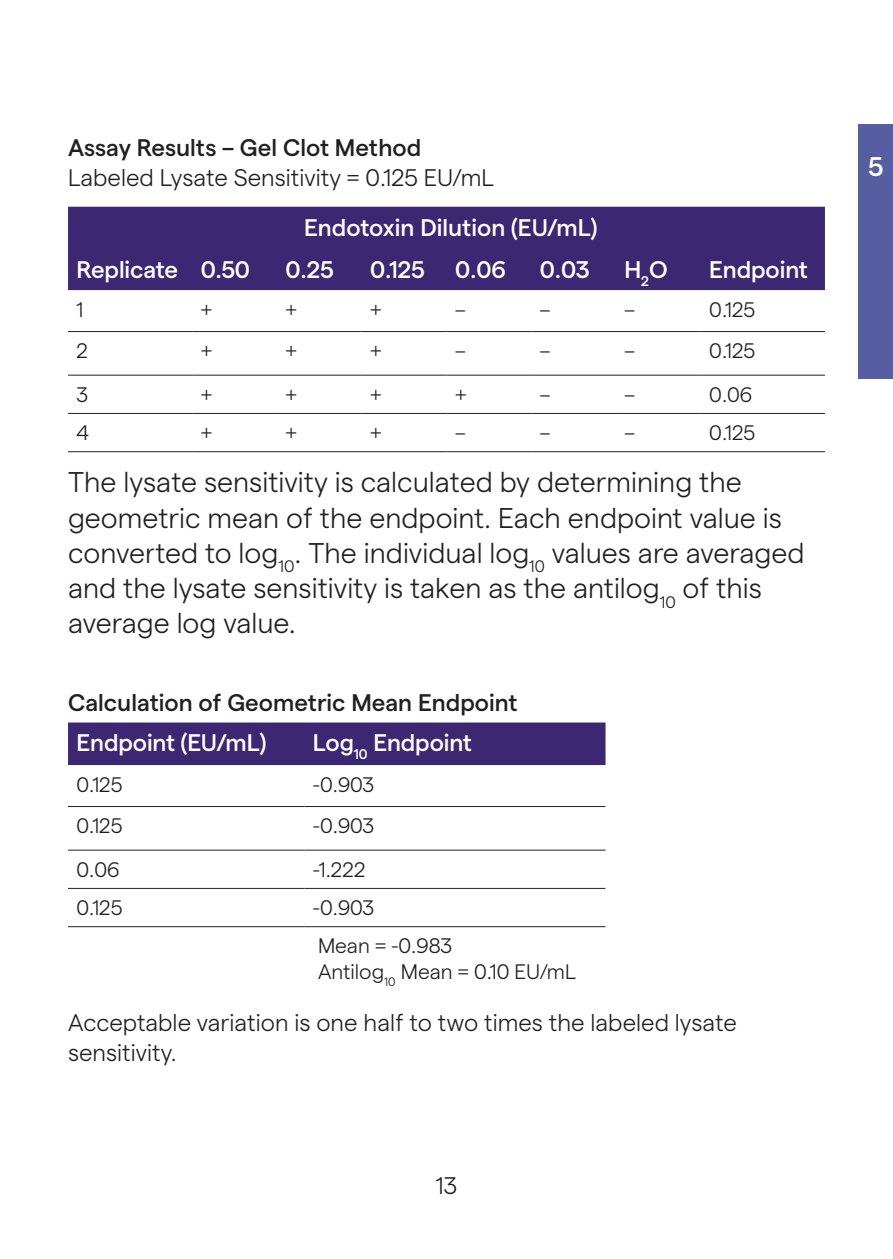
<style>
.page{position:relative;width:893px;height:1259px;background:#fff}
.page>*{position:absolute;margin:0;border:0;box-sizing:border-box;transform-origin:0 0}
.t1{font:300 28.5px/35.4px "Matter";color:#231f20}
.t2{font:500 27px "Matter";color:#fff}
.t3{font:300 24px/30px "Matter";color:#231f20}
.t4{font:500 24px "Matter";letter-spacing:-.005em;color:#fff}
.t5{font:500 24px "Matter";color:#231f20}
.t6{font:300 21px/38.4px "Matter";color:#231f20}
</style>
<div class="page">
<div style="left:68px;top:207px;width:757px;height:83px;background:#3c2772"></div>
<hr style="left:68px;top:331px;width:124px;height:1px;background:#231f20">
<hr style="left:192px;top:331px;width:85px;height:1px;background:#231f20">
<hr style="left:277px;top:331px;width:85px;height:1px;background:#231f20">
<hr style="left:362px;top:331px;width:84px;height:1px;background:#231f20">
<hr style="left:446px;top:331px;width:85px;height:1px;background:#231f20">
<hr style="left:531px;top:331px;width:85px;height:1px;background:#231f20">
<hr style="left:616px;top:331px;width:85px;height:1px;background:#231f20">
<hr style="left:701px;top:331px;width:124px;height:1px;background:#231f20">
<hr style="left:68px;top:375px;width:124px;height:1px;background:#231f20">
<hr style="left:192px;top:375px;width:85px;height:1px;background:#231f20">
<hr style="left:277px;top:375px;width:85px;height:1px;background:#231f20">
<hr style="left:362px;top:375px;width:84px;height:1px;background:#231f20">
<hr style="left:446px;top:375px;width:85px;height:1px;background:#231f20">
<hr style="left:531px;top:375px;width:85px;height:1px;background:#231f20">
<hr style="left:616px;top:375px;width:85px;height:1px;background:#231f20">
<hr style="left:701px;top:375px;width:124px;height:1px;background:#231f20">
<hr style="left:68px;top:413px;width:124px;height:1px;background:#231f20">
<hr style="left:192px;top:413px;width:85px;height:1px;background:#231f20">
<hr style="left:277px;top:413px;width:85px;height:1px;background:#231f20">
<hr style="left:362px;top:413px;width:84px;height:1px;background:#231f20">
<hr style="left:446px;top:413px;width:85px;height:1px;background:#231f20">
<hr style="left:531px;top:413px;width:85px;height:1px;background:#231f20">
<hr style="left:616px;top:413px;width:85px;height:1px;background:#231f20">
<hr style="left:701px;top:413px;width:124px;height:1px;background:#231f20">
<hr style="left:68px;top:451px;width:124px;height:1px;background:#231f20">
<hr style="left:192px;top:451px;width:85px;height:1px;background:#231f20">
<hr style="left:277px;top:451px;width:85px;height:1px;background:#231f20">
<hr style="left:362px;top:451px;width:84px;height:1px;background:#231f20">
<hr style="left:446px;top:451px;width:85px;height:1px;background:#231f20">
<hr style="left:531px;top:451px;width:85px;height:1px;background:#231f20">
<hr style="left:616px;top:451px;width:85px;height:1px;background:#231f20">
<hr style="left:701px;top:451px;width:124px;height:1px;background:#231f20">
<div style="left:68px;top:722px;width:537px;height:43px;background:#3c2772"></div>
<hr style="left:68px;top:806px;width:236px;height:1px;background:#231f20">
<hr style="left:304px;top:806px;width:301px;height:1px;background:#231f20">
<hr style="left:68px;top:849px;width:236px;height:1px;background:#231f20">
<hr style="left:304px;top:849px;width:301px;height:1px;background:#231f20">
<hr style="left:68px;top:888px;width:236px;height:1px;background:#231f20">
<hr style="left:304px;top:888px;width:301px;height:1px;background:#231f20">
<hr style="left:68px;top:926px;width:236px;height:1px;background:#231f20">
<hr style="left:304px;top:926px;width:301px;height:1px;background:#231f20">
<div style="left:859px;top:124px;width:34px;height:254px;background:#565da1"></div>
<p class="t5" style="left:68px;top:130px;width:355px">Assay Results – Gel Clot Method</p>
<p class="t3" style="left:68px;top:161px;width:427px">Labeled Lysate Sensitivity = 0.125 EU/mL</p>
<p class="t4" style="left:304px;top:209px;width:295px">Endotoxin Dilution (EU/mL)</p>
<p class="t4" style="left:77px;top:252px;width:175px">Replicate 0.50</p>
<p class="t4" style="left:285px;top:252px;width:50px">0.25</p>
<p class="t4" style="left:370px;top:252px;width:56px">0.125</p>
<p class="t4" style="left:455px;top:252px;width:52px">0.06</p>
<p class="t4" style="left:540px;top:252px;width:51px">0.03</p>
<p class="t4" style="left:624px;top:252px;width:45px">H<sub>2</sub>O</p>
<p class="t4" style="left:709px;top:252px;width:100px">Endpoint</p>
<p class="t6" style="left:77px;top:288px;width:8px">1</p>
<p class="t6" style="left:201px;top:288px;width:13px">+</p>
<p class="t6" style="left:285px;top:288px;width:13px">+</p>
<p class="t6" style="left:370px;top:288px;width:13px">+</p>
<p class="t6" style="left:455px;top:288px;width:12px">–</p>
<p class="t6" style="left:540px;top:288px;width:12px">–</p>
<p class="t6" style="left:624px;top:288px;width:12px">–</p>
<p class="t6" style="left:709px;top:288px;width:48px">0.125</p>
<p class="t6" style="left:77px;top:330px;width:13px">2</p>
<p class="t6" style="left:201px;top:330px;width:13px">+</p>
<p class="t6" style="left:285px;top:330px;width:13px">+</p>
<p class="t6" style="left:370px;top:330px;width:13px">+</p>
<p class="t6" style="left:455px;top:330px;width:12px">–</p>
<p class="t6" style="left:540px;top:330px;width:12px">–</p>
<p class="t6" style="left:624px;top:330px;width:12px">–</p>
<p class="t6" style="left:709px;top:330px;width:48px">0.125</p>
<p class="t6" style="left:77px;top:373px;width:13px">3</p>
<p class="t6" style="left:201px;top:373px;width:13px">+</p>
<p class="t6" style="left:285px;top:373px;width:13px">+</p>
<p class="t6" style="left:370px;top:373px;width:13px">+</p>
<p class="t6" style="left:455px;top:373px;width:13px">+</p>
<p class="t6" style="left:540px;top:373px;width:12px">–</p>
<p class="t6" style="left:624px;top:373px;width:12px">–</p>
<p class="t6" style="left:709px;top:373px;width:45px">0.06</p>
<p class="t6" style="left:77px;top:412px;width:14px">4</p>
<p class="t6" style="left:201px;top:412px;width:13px">+</p>
<p class="t6" style="left:285px;top:412px;width:13px">+</p>
<p class="t6" style="left:370px;top:412px;width:13px">+</p>
<p class="t6" style="left:455px;top:412px;width:12px">–</p>
<p class="t6" style="left:540px;top:412px;width:12px">–</p>
<p class="t6" style="left:624px;top:412px;width:12px">–</p>
<p class="t6" style="left:709px;top:412px;width:48px">0.125</p>
<p class="t1" style="left:68px;top:462px;width:738px">The lysate sensitivity is calculated by determining the geometric mean of the endpoint. Each endpoint value is converted to log<sub>10</sub>. The individual log<sub>10</sub> values are averaged and the lysate sensitivity is taken as the antilog<sub>10</sub> of this average log value.</p>
<p class="t5" style="left:68px;top:684px;width:451px">Calculation of Geometric Mean Endpoint</p>
<p class="t4" style="left:77px;top:725px;width:191px">Endpoint (EU/mL)</p>
<p class="t4" style="left:313px;top:725px;width:161px">Log<sub>10</sub> Endpoint</p>
<p class="t6" style="left:77px;top:763px;width:48px">0.125</p>
<p class="t6" style="left:313px;top:763px;width:63px">-0.903</p>
<p class="t6" style="left:77px;top:805px;width:48px">0.125</p>
<p class="t6" style="left:313px;top:805px;width:63px">-0.903</p>
<p class="t6" style="left:77px;top:848px;width:45px">0.06</p>
<p class="t6" style="left:313px;top:848px;width:54px">-1.222</p>
<p class="t6" style="left:77px;top:886px;width:48px">0.125</p>
<p class="t6" style="left:313px;top:886px;width:141px">-0.903<br>Mean = -0.983</p>
<p class="t6" style="left:318px;top:950px;width:259px">Antilog<sub>10</sub> Mean = 0.10 EU/mL</p>
<p class="t3" style="left:68px;top:1006px;width:670px">Acceptable variation is one half to two times the labeled lysate sensitivity.</p>
<p class="t3" style="left:436px;top:1169px;width:23px">13</p>
<p class="t2" style="left:868px;top:146px;width:17px">5</p>
</div>
